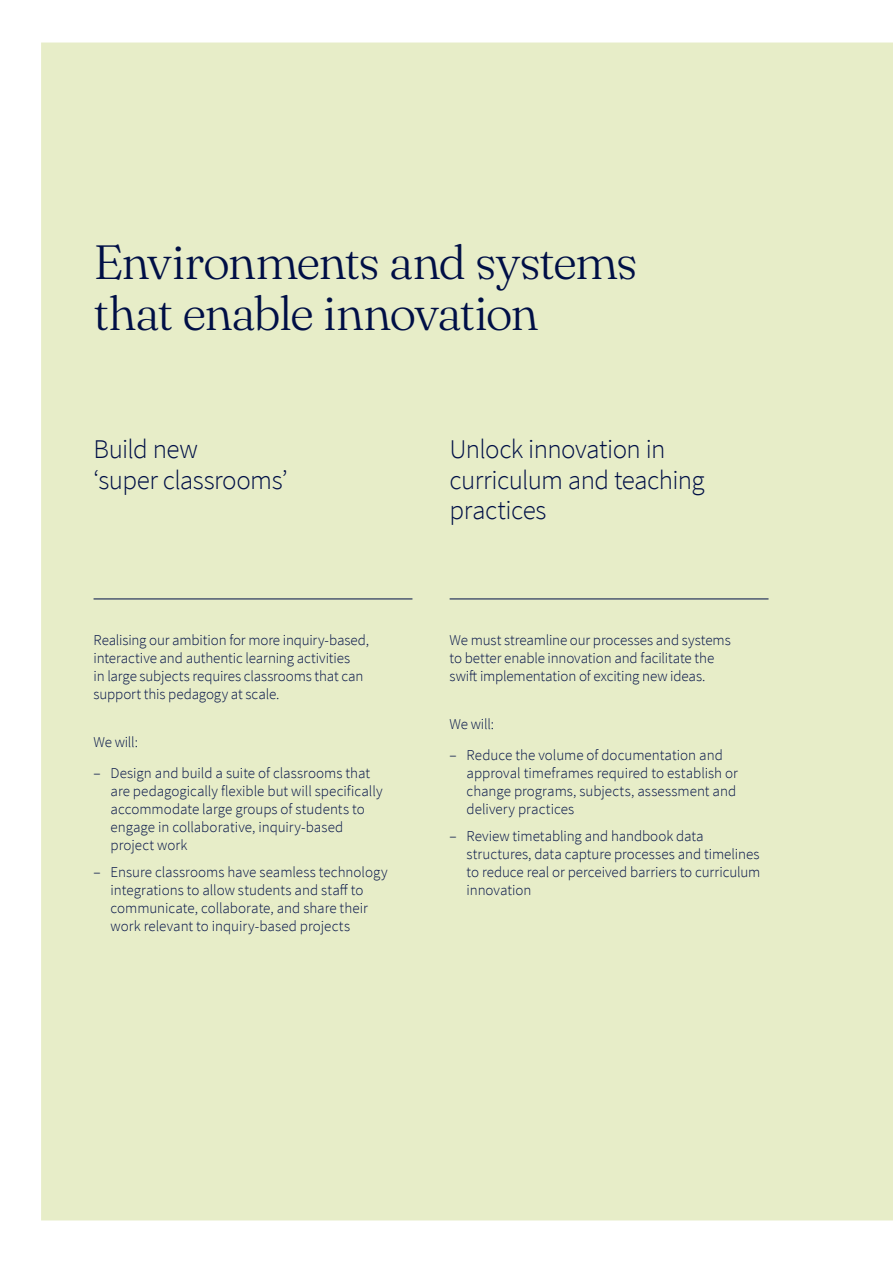
<style>
.page{position:relative;width:893px;height:1263px;background:#fff}
.page>*{position:absolute;margin:0;border:0;box-sizing:border-box;transform-origin:0 0}
.t1{font:900 48px/51px "Fraunces 9 pt";letter-spacing:-.035em;color:#000f46}
.t2{font:300 27px/30px "Source Sans Pro";letter-spacing:-.02em;color:#000f46}
.t3{font:300 15px/18px "Source Sans Pro";letter-spacing:-.005em;color:#000f46}
</style>
<div class="page">
<div style="left:41px;top:43px;width:852px;height:1177px;background:#e7edc8"></div>
<hr style="left:94px;top:599px;width:318px;height:1px;background:#000f46">
<hr style="left:450px;top:599px;width:318px;height:1px;background:#000f46">
<h1 class="t1" style="left:94px;top:233px;width:545px">Environments and systems that enable innovation</h1>
<h2 class="t2" style="left:94px;top:435px;width:196px">Build new<br>‘super classrooms’</h2>
<h2 class="t2" style="left:450px;top:435px;width:256px">Unlock innovation in curriculum and teaching practices</h2>
<p class="t3" style="left:94px;top:631px;width:277px">Realising our ambition for more inquiry-based, interactive and authentic learning activities<br>in large subjects requires classrooms that can support this pedagogy at scale.</p>
<p class="t3" style="left:94px;top:733px;width:46px">We will:</p>
<p class="t3" style="left:111px;top:764px;width:273px;text-indent:-17px">– Design and build a suite of classrooms that are pedagogically flexible but will specifically accommodate large groups of students to engage in collaborative, inquiry-based project work</p>
<p class="t3" style="left:111px;top:863px;width:278px;text-indent:-17px">– Ensure classrooms have seamless technology integrations to allow students and staff to communicate, collaborate, and share their work relevant to inquiry-based projects</p>
<p class="t3" style="left:450px;top:631px;width:283px">We must streamline our processes and systems to better enable innovation and facilitate the swift implementation of exciting new ideas.</p>
<p class="t3" style="left:450px;top:715px;width:46px">We will:</p>
<p class="t3" style="left:467px;top:746px;width:273px;text-indent:-17px">– Reduce the volume of documentation and approval timeframes required to establish or change programs, subjects, assessment and delivery practices</p>
<p class="t3" style="left:467px;top:827px;width:295px;text-indent:-17px">– Review timetabling and handbook data structures, data capture processes and timelines to reduce real or perceived barriers to curriculum innovation</p>
</div>
